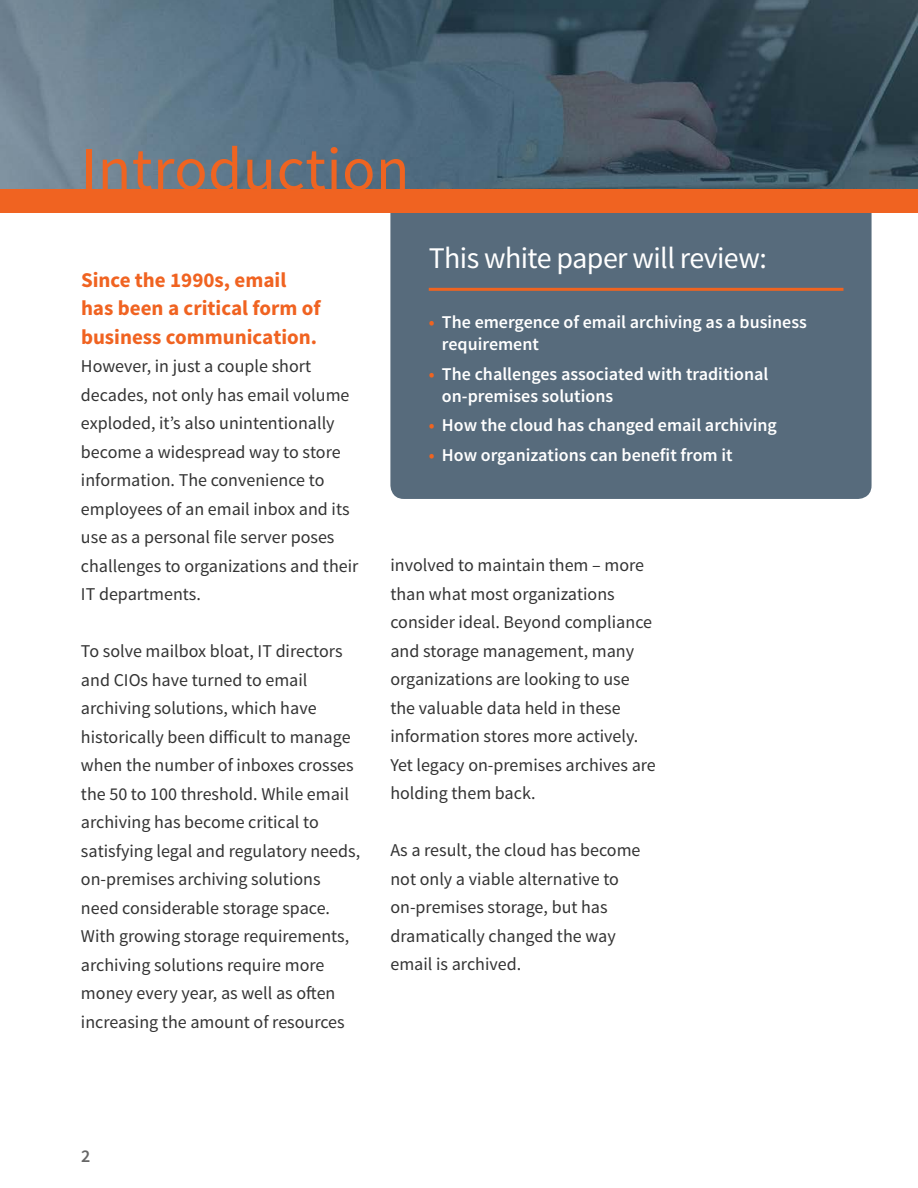
<style>
.page{position:relative;width:918px;height:1188px;background:#fff}
.page>*{position:absolute;margin:0;border:0;box-sizing:border-box;transform-origin:0 0}
.t1{font:61.5px "Source Sans Pro";letter-spacing:.01em;color:#ef6421}
.t2{font:30px "Source Sans Pro";letter-spacing:-.02em;color:#fff}
.t3{font:700 21px/28.5px "Source Sans Pro";color:#f06321}
.t4{font:18px/28.5px "Source Sans Pro";color:#333}
.t5{font:600 18px/22.5px "Source Sans Pro";color:#fff}
.t6{font:600 18px "Source Sans Pro";color:#666}
.s1{color:#ef6421}
</style>
<div class="page">
<div style="left:390px;top:195px;width:482px;height:304px;background:#576b7c;border-radius:14px"></div>
<hr style="left:429px;top:288px;width:414px;height:3px;background:#ef6421">
<img style="left:0;top:0;width:918px;height:189px">
<div style="left:0;top:189px;width:918px;height:24px;background:#f06321"></div>
<h1 class="t1" style="left:81px;top:131px;width:330px">Introduction</h1>
<p class="t3" style="left:81px;top:266px;width:241px">Since the 1990s, email has been a critical form of business communication.</p>
<p class="t4" style="left:81px;top:352px;width:279px">However, in just a couple short decades, not only has email volume exploded, it’s also unintentionally become a widespread way to store information. The convenience to employees of an email inbox and its use as a personal file server poses challenges to organizations and their<br>IT departments.</p>
<p class="t4" style="left:81px;top:637px;width:281px">To solve mailbox bloat, IT directors and CIOs have turned to email archiving solutions, which have historically been difficult to manage when the number of inboxes crosses the 50 to 100 threshold. While email archiving has become critical to satisfying legal and regulatory needs, on-premises archiving solutions need considerable storage space.<br>With growing storage requirements, archiving solutions require more money every year, as well as often increasing the amount of resources</p>
<h2 class="t2" style="left:429px;top:240px;width:340px">This white paper will review:</h2>
<p class="t5" style="left:442px;top:311px;width:366px;text-indent:-13px"><span class="s1">•</span> The emergence of email archiving as a business requirement</p>
<p class="t5" style="left:442px;top:363px;width:328px;text-indent:-13px"><span class="s1">•</span> The challenges associated with traditional on-premises solutions</p>
<p class="t5" style="left:429px;top:415px;width:350px"><span class="s1">•</span> How the cloud has changed email archiving</p>
<p class="t5" style="left:429px;top:444px;width:305px"><span class="s1">•</span> How organizations can benefit from it</p>
<p class="t4" style="left:390px;top:551px;width:267px">involved to maintain them – more than what most organizations consider ideal. Beyond compliance and storage management, many organizations are looking to use the valuable data held in these information stores more actively.<br>Yet legacy on-premises archives are holding them back.</p>
<p class="t4" style="left:390px;top:836px;width:252px">As a result, the cloud has become not only a viable alternative to on-premises storage, but has dramatically changed the way email is archived.</p>
<p class="t6" style="left:81px;top:1144px;width:11px">2</p>
</div>
